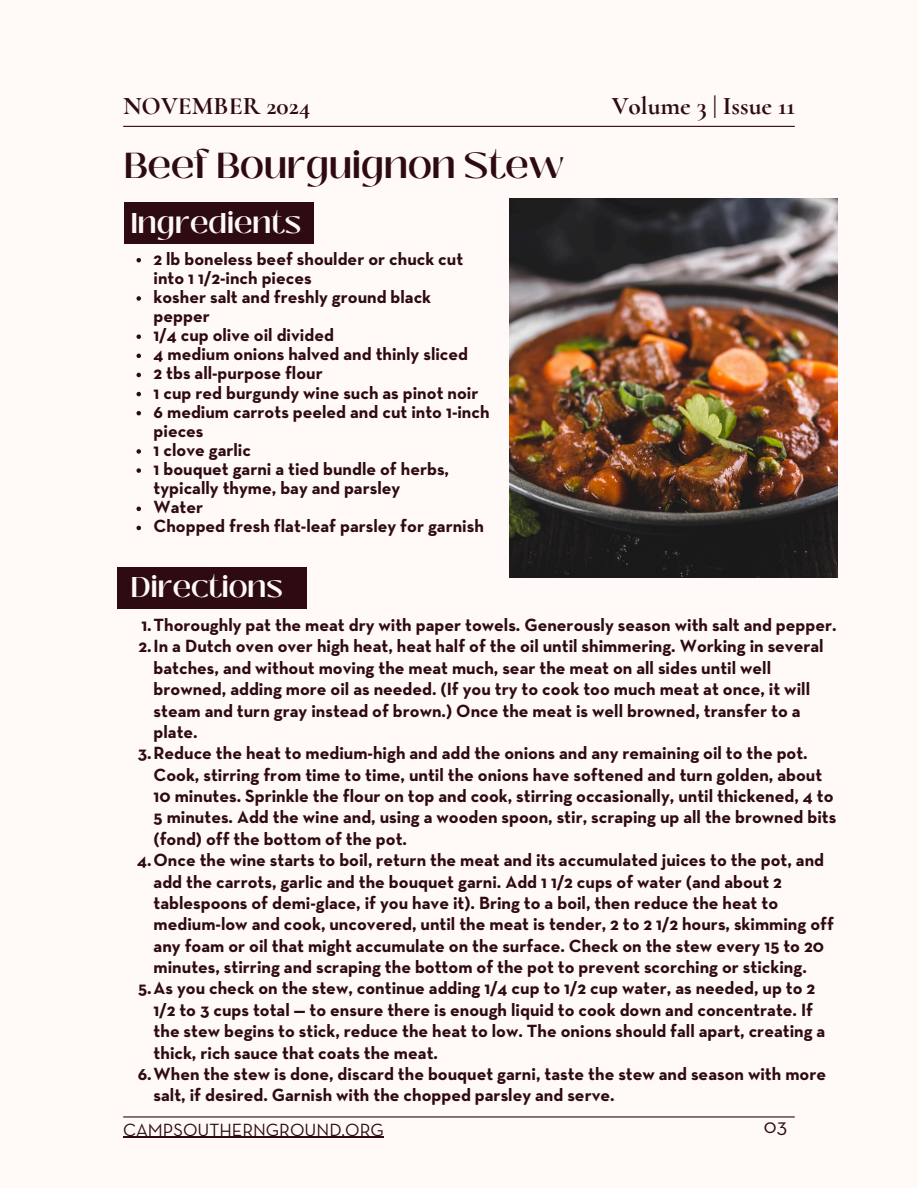
<style>
.page{position:relative;width:918px;height:1188px;background:#fff9f7}
.page>*{position:absolute;margin:0;border:0;box-sizing:border-box;transform-origin:0 0}
.t1{font:600 36px "Black Mango";color:#2e0b12}
.t2{font:600 28.5px "Black Mango";color:#fff9f7}
.t3{font:700 25.35px "Cormorant";color:#2e0b12}
.t4{font:21px "Neutraface Text";color:#2e0b12}
.t5{font:700 18px/21.3px "Neutraface Text";color:#2e0b12}
.t6{font:18px "Neutraface Text";color:#2e0b12}
</style>
<div class="page">
<hr style="left:124px;top:126px;width:670px;height:1px;background:#2e0b12">
<hr style="left:124px;top:1116px;width:670px;height:2px;background:#2e0b12">
<hr style="left:123px;top:1137px;width:261px;height:1px;background:#2e0b12">
<img style="left:509px;top:198px;width:329px;height:379px">
<div style="left:124px;top:202px;width:190px;height:42px;background:#2e0b12"></div>
<svg style="left:136px;top:258px;width:5px;height:4px"></svg>
<svg style="left:136px;top:296px;width:5px;height:5px"></svg>
<svg style="left:136px;top:334px;width:5px;height:5px"></svg>
<svg style="left:136px;top:354px;width:5px;height:4px"></svg>
<svg style="left:136px;top:373px;width:5px;height:4px"></svg>
<svg style="left:136px;top:392px;width:5px;height:4px"></svg>
<svg style="left:136px;top:411px;width:5px;height:4px"></svg>
<svg style="left:136px;top:449px;width:5px;height:5px"></svg>
<svg style="left:136px;top:468px;width:5px;height:5px"></svg>
<svg style="left:136px;top:507px;width:5px;height:4px"></svg>
<svg style="left:136px;top:526px;width:5px;height:4px"></svg>
<div style="left:117px;top:567px;width:190px;height:42px;background:#2e0b12"></div>
<p class="t3" style="left:123px;top:91px;width:189px">NOVEMBER 2024</p>
<h5 class="t3" style="left:612px;top:91px;width:185px">Volume 3 | Issue 11</h5>
<h1 class="t1" style="left:124px;top:138px;width:442px">Beef Bourguignon Stew</h1>
<h2 class="t2" style="left:131px;top:202px;width:172px">Ingredients</h2>
<p class="t5" style="left:154px;top:250px;width:311px;line-height:19.2px">2 lb boneless beef shoulder or chuck cut into 1 1/2-inch pieces</p>
<p class="t5" style="left:154px;top:288px;width:279px;line-height:19.2px">kosher salt and freshly ground black pepper</p>
<p class="t5" style="left:154px;top:326px;width:182px">1/4 cup olive oil divided</p>
<p class="t5" style="left:154px;top:345px;width:316px">4 medium onions halved and thinly sliced</p>
<p class="t5" style="left:154px;top:364px;width:171px">2 tbs all-purpose flour</p>
<p class="t5" style="left:154px;top:383px;width:326px">1 cup red burgundy wine such as pinot noir</p>
<p class="t5" style="left:154px;top:403px;width:338px;line-height:19.2px">6 medium carrots peeled and cut into 1-inch pieces</p>
<p class="t5" style="left:154px;top:440px;width:99px">1 clove garlic</p>
<p class="t5" style="left:154px;top:460px;width:297px;line-height:19.2px">1 bouquet garni a tied bundle of herbs, typically thyme, bay and parsley</p>
<p class="t5" style="left:154px;top:498px;width:51px">Water</p>
<p class="t5" style="left:154px;top:517px;width:332px">Chopped fresh flat-leaf parsley for garnish</p>
<h2 class="t2" style="left:131px;top:566px;width:154px">Directions</h2>
<p class="t5" style="left:141px;top:615px;width:697px">1.Thoroughly pat the meat dry with paper towels. Generously season with salt and pepper.</p>
<p class="t5" style="left:154px;top:637px;width:672px;text-indent:-15px">2.In a Dutch oven over high heat, heat half of the oil until shimmering. Working in several batches, and without moving the meat much, sear the meat on all sides until well browned, adding more oil as needed. (If you try to cook too much meat at once, it will steam and turn gray instead of brown.) Once the meat is well browned, transfer to a plate.</p>
<p class="t5" style="left:154px;top:744px;width:684px;text-indent:-16px">3.Reduce the heat to medium-high and add the onions and any remaining oil to the pot.<br>Cook, stirring from time to time, until the onions have softened and turn golden, about 10 minutes. Sprinkle the flour on top and cook, stirring occasionally, until thickened, 4 to 5 minutes. Add the wine and, using a wooden spoon, stir, scraping up all the browned bits (fond) off the bottom of the pot.</p>
<p class="t5" style="left:154px;top:851px;width:682px;text-indent:-16px">4.Once the wine starts to boil, return the meat and its accumulated juices to the pot, and add the carrots, garlic and the bouquet garni. Add 1 1/2 cups of water (and about 2 tablespoons of demi-glace, if you have it). Bring to a boil, then reduce the heat to medium-low and cook, uncovered, until the meat is tender, 2 to 2 1/2 hours, skimming off any foam or oil that might accumulate on the surface. Check on the stew every 15 to 20 minutes, stirring and scraping the bottom of the pot to prevent scorching or sticking.</p>
<p class="t5" style="left:154px;top:979px;width:673px;text-indent:-15px">5.As you check on the stew, continue adding 1/4 cup to 1/2 cup water, as needed, up to 2<br>1/2 to 3 cups total — to ensure there is enough liquid to cook down and concentrate. If the stew begins to stick, reduce the heat to low. The onions should fall apart, creating a thick, rich sauce that coats the meat.</p>
<p class="t5" style="left:154px;top:1064px;width:674px;text-indent:-16px">6.When the stew is done, discard the bouquet garni, taste the stew and season with more salt, if desired. Garnish with the chopped parsley and serve.</p>
<h4 class="t6" style="left:123px;top:1122px;width:262px">CAMPSOUTHERNGROUND.ORG</h4>
<h3 class="t4" style="left:764px;top:1117px;width:25px">03</h3>
</div>
